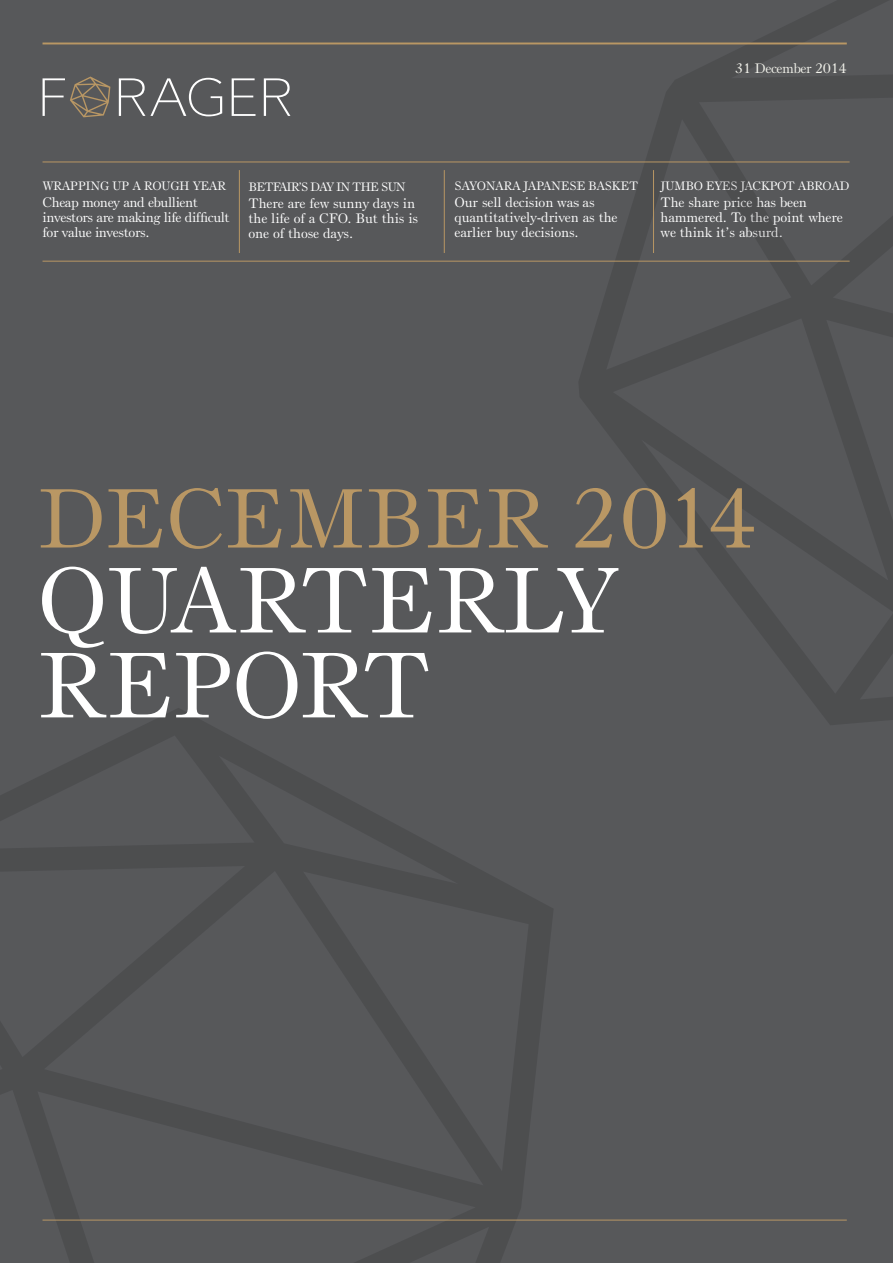
<style>
.page{position:relative;width:893px;height:1263px;background:#57585a}
.page>*{position:absolute;margin:0;border:0;box-sizing:border-box;transform-origin:0 0}
.t1{font:91.2px/84.9px "Bruce Old Style BT";letter-spacing:-.025em;color:#fff}
.t2{font:82.5px "Bruce Old Style BT";letter-spacing:-.01em;color:#b99764}
.t3{font:13.5px/15px "Bruce Old Style BT";letter-spacing:-.01em;color:#fff}
.t4{font:13.5px/15px "Bruce Old Style BT";letter-spacing:-.03em;color:#fff}
.t5{font:13.5px "Bruce Old Style BT";letter-spacing:-.03em;color:#f2f2eb}
.t6{font:12px "Bruce Old Style BT";letter-spacing:-.04em;color:#fff}
.t7{font:12px "Bruce Old Style BT";letter-spacing:-.075em;color:#fff}
</style>
<div class="page">
<svg style="left:0;top:708px;width:554px;height:555px"></svg>
<svg style="left:578px;top:0;width:315px;height:725px"></svg>
<hr style="left:43px;top:43px;width:804px;height:1px;background:#b99764">
<hr style="left:43px;top:1220px;width:804px;height:1px;background:#b99764">
<hr style="left:43px;top:162px;width:807px;height:1px;background:#b99764">
<hr style="left:43px;top:261px;width:807px;height:1px;background:#b99764">
<hr style="left:239px;top:170px;width:1px;height:83px;background:#b99764">
<hr style="left:444px;top:170px;width:1px;height:83px;background:#b99764">
<hr style="left:653px;top:170px;width:1px;height:83px;background:#b99764">
<svg style="left:232px;top:78px;width:23px;height:38px"></svg>
<svg style="left:264px;top:78px;width:26px;height:38px"></svg>
<svg style="left:119px;top:78px;width:103px;height:38px"></svg>
<svg style="left:43px;top:77px;width:67px;height:40px"></svg>
<p class="t5" style="left:735px;top:60px;width:113px">31 December 2014</p>
<p class="t6" style="left:43px;top:178px;width:185px">WRAPPING UP A ROUGH YEAR</p>
<p class="t4" style="left:43px;top:195px;width:189px">Cheap money and ebullient investors are making life difficult for value investors.</p>
<p class="t7" style="left:249px;top:180px;width:159px">BETFAIR’S DAY IN THE SUN</p>
<p class="t3" style="left:249px;top:196px;width:171px">There are few sunny days in the life of a CFO. But this is one of those days.</p>
<p class="t6" style="left:455px;top:178px;width:185px">SAYONARA JAPANESE BASKET</p>
<p class="t3" style="left:455px;top:195px;width:165px">Our sell decision was as quantitatively-driven as the earlier buy decisions.</p>
<p class="t6" style="left:661px;top:178px;width:190px">JUMBO EYES JACKPOT ABROAD</p>
<p class="t3" style="left:661px;top:195px;width:184px">The share price has been hammered. To the point where we think it’s absurd.</p>
<h2 class="t2" style="left:37px;top:469px;width:721px">DECEMBER 2014</h2>
<h1 class="t1" style="left:37px;top:557px;width:581px">QUARTERLY<br>REPORT</h1>
</div>
